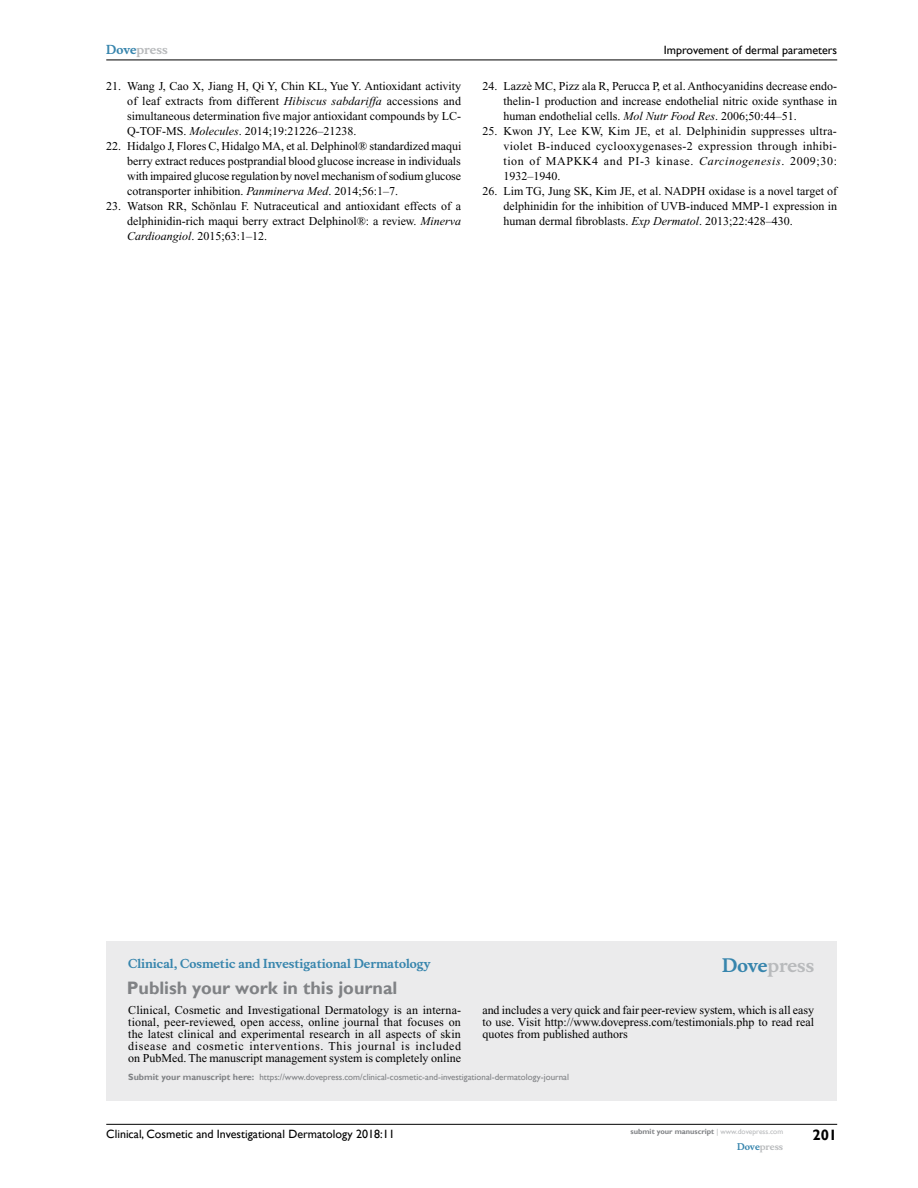
<style>
.page{position:relative;width:918px;height:1188px;background:#fff}
.page>*{position:absolute;margin:0;border:0;box-sizing:border-box;transform-origin:0 0}
.t1{font:700 18px "Gill Sans";color:#808285}
.t2{font:700 18px "Musee";color:#b8babc}
.t3{font:700 15px "Gill Sans";color:#000}
.t4{font:12px/15px "Times New Roman";color:#000;text-align:justify}
.t5{font:12px "Gill Sans";color:#000}
.t6{font:700 12px "Musee";color:#3785ad}
.t7{font:700 12px "Musee";color:#b8babc}
.t8{font:9px "Gill Sans";color:#808285}
.t9{font:700 9px "Musee";color:#b8babc}
.t10{font:700 7.5px "Gill Sans";color:#808285}
.s1{color:#3785ad}
.s2{font-style:italic}
.s3{font-weight:700}
.s4{font-weight:400;color:#b8babc}
</style>
<div class="page">
<div style="left:106px;top:941px;width:731px;height:159px;background:#ebebec"></div>
<hr style="left:106px;top:1124px;width:731px;height:1px;background:#000">
<hr style="left:106px;top:60px;width:731px;height:1px;background:#000">
<p class="t7" style="left:106px;top:43px;width:63px"><span class="s1">Dove</span>press</p>
<p class="t4" style="left:127px;top:79px;width:335px;text-indent:-21px">21. Wang J, Cao X, Jiang H, Qi Y, Chin KL, Yue Y. Antioxidant activity of leaf extracts from different <span class="s2">Hibiscus sabdariffa</span> accessions and simultaneous determination five major antioxidant compounds by LC-Q-TOF-MS. <span class="s2">Molecules</span>. 2014;19:21226–21238.</p>
<p class="t4" style="left:127px;top:139px;width:336px;text-indent:-21px">22. Hidalgo J, Flores C, Hidalgo MA, et al. Delphinol® standardized maqui berry extract reduces postprandial blood glucose increase in individuals with impaired glucose regulation by novel mechanism of sodium glucose cotransporter inhibition. <span class="s2">Panminerva Med</span>. 2014;56:1–7.</p>
<p class="t4" style="left:127px;top:199px;width:335px;text-indent:-21px">23. Watson RR, Schönlau F. Nutraceutical and antioxidant effects of a delphinidin-rich maqui berry extract Delphinol®: a review. <span class="s2">Minerva Cardioangiol</span>. 2015;63:1–12.</p>
<p class="t5" style="left:664px;top:43px;width:175px">Improvement of dermal parameters</p>
<p class="t4" style="left:503px;top:79px;width:335px;text-indent:-21px">24. Lazzè MC, Pizz ala R, Perucca P, et al. Anthocyanidins decrease endo&shy;thelin-1 production and increase endothelial nitric oxide synthase in human endothelial cells. <span class="s2">Mol Nutr Food Res</span>. 2006;50:44–51.</p>
<p class="t4" style="left:503px;top:124px;width:335px;text-indent:-21px">25. Kwon JY, Lee KW, Kim JE, et al. Delphinidin suppresses ultra&shy;violet B-induced cyclooxygenases-2 expression through inhibi&shy;tion of MAPKK4 and PI-3 kinase. <span class="s2">Carcinogenesis</span>. 2009;30:<br>1932–1940.</p>
<p class="t4" style="left:503px;top:184px;width:335px;text-indent:-21px">26. Lim TG, Jung SK, Kim JE, et al. NADPH oxidase is a novel target of delphinidin for the inhibition of UVB-induced MMP-1 expression in human dermal fibroblasts. <span class="s2">Exp Dermatol</span>. 2013;22:428–430.</p>
<p class="t6" style="left:128px;top:956px;width:304px">Clinical, Cosmetic and Investigational Dermatology</p>
<h1 class="t1" style="left:127px;top:977px;width:272px">Publish your work in this journal</h1>
<h1 class="t2" style="left:722px;top:955px;width:94px"><span class="s1">Dove</span>press</h1>
<p class="t4" style="left:128px;top:1004px;width:334px;line-height:12px">Clinical, Cosmetic and Investigational Dermatology is an interna&shy;tional, peer-reviewed, open access, online journal that focuses on the latest clinical and experimental research in all aspects of skin disease and cosmetic interventions. This journal is included on PubMed. The manuscript management system is completely online</p>
<p class="t4" style="left:482px;top:1004px;width:333px;line-height:12px">and includes a very quick and fair peer-review system, which is all easy to use. Visit http://www.dovepress.com/testimonials.php to read real quotes from published authors</p>
<p class="t8" style="left:128px;top:1072px;width:442px"><span class="s3">Submit your manuscript here:</span> https://www.dovepress.com/clinical-cosmetic-and-investigational-dermatology-journal</p>
<p class="t5" style="left:106px;top:1127px;width:290px">Clinical, Cosmetic and Investigational Dermatology 2018:11</p>
<p class="t10" style="left:631px;top:1127px;width:154px">submit your manuscript <span class="s4">| www.dovepress.com</span></p>
<p class="t9" style="left:737px;top:1141px;width:48px"><span class="s1">Dove</span>press</p>
<p class="t3" style="left:812px;top:1126px;width:26px">201</p>
</div>
